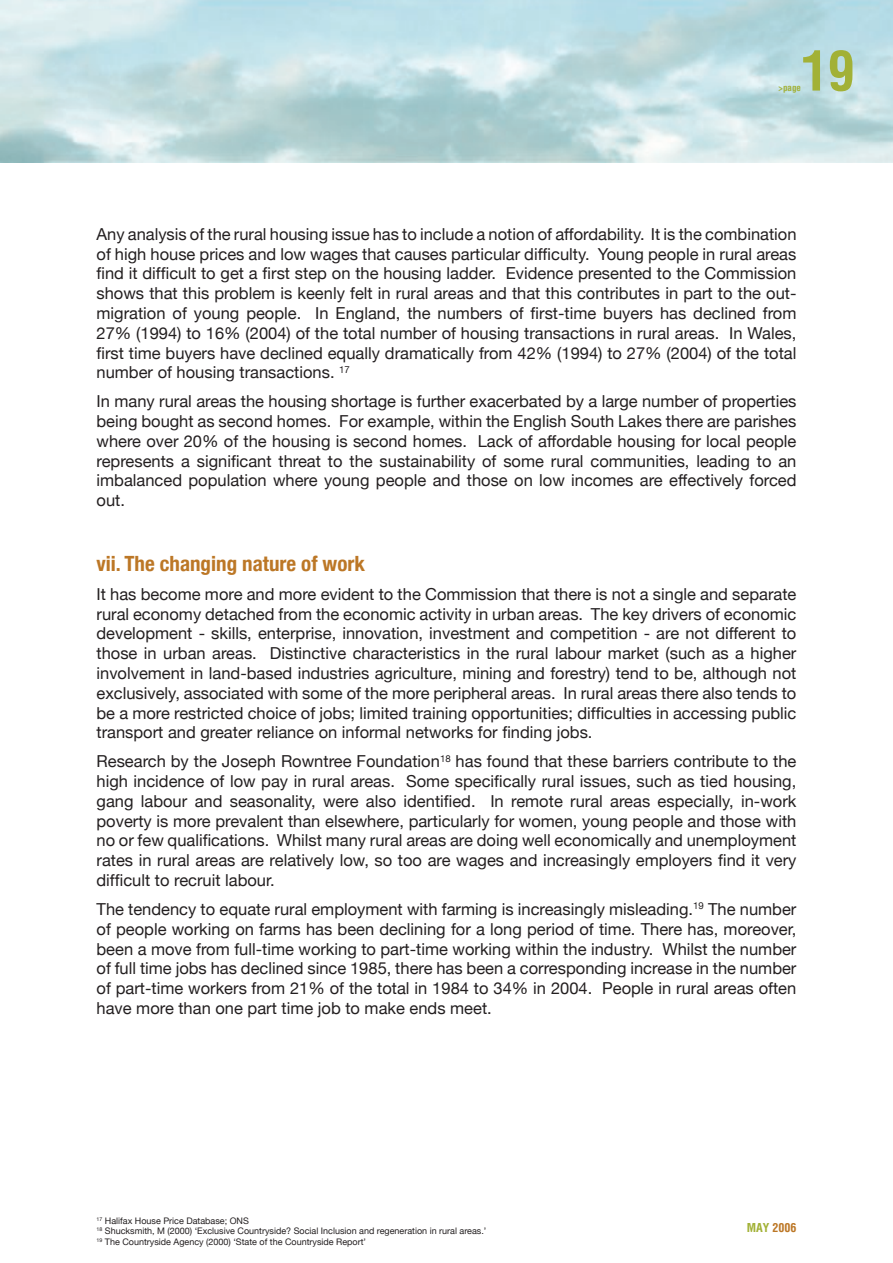
<style>
.page{position:relative;width:893px;height:1263px;background:#fff}
.page>*{position:absolute;margin:0;border:0;box-sizing:border-box;transform-origin:0 0}
.t1{font:700 condensed 54px "Helvetica";color:#a2b136}
.t2{font:700 condensed 21px "Helvetica Neue";color:#bc7726}
.t3{font:16.5px/19.8px "Helvetica Neue";color:#231f20;text-align:justify}
.t4{font:700 condensed 12px "Helvetica";color:#bc7726}
.t5{font:9px/10.8px "Helvetica Neue";color:#231f20}
.t6{font:700 condensed 9px "Helvetica";color:#a2b136}
.s1{color:#a2b136}
</style>
<div class="page">
<h1 class="t1" style="left:801px;top:35px;width:55px">19</h1>
<p class="t6" style="left:778px;top:81px;width:24px">&gt;page</p>
<p class="t3" style="left:97px;top:224px;width:701px">Any analysis of the rural housing issue has to include a notion of affordability. It is the combination of high house prices and low wages that causes particular difficulty. Young people in rural areas find it difficult to get a first step on the housing ladder. Evidence presented to the Commission shows that this problem is keenly felt in rural areas and that this contributes in part to the out&shy;migration of young people. In England, the numbers of first-time buyers has declined from 27% (1994) to 16% (2004) of the total number of housing transactions in rural areas. In Wales, first time buyers have declined equally dramatically from 42% (1994) to 27% (2004) of the total number of housing transactions. <sup>17</sup></p>
<p class="t3" style="left:97px;top:391px;width:701px">In many rural areas the housing shortage is further exacerbated by a large number of properties being bought as second homes. For example, within the English South Lakes there are parishes where over 20% of the housing is second homes. Lack of affordable housing for local people represents a significant threat to the sustainability of some rural communities, leading to an imbalanced population where young people and those on low incomes are effectively forced out.</p>
<p class="t2" style="left:97px;top:551px;width:270px">vii. The changing nature of work</p>
<p class="t3" style="left:97px;top:584px;width:701px">It has become more and more evident to the Commission that there is not a single and separate rural economy detached from the economic activity in urban areas. The key drivers of economic development - skills, enterprise, innovation, investment and competition - are not different to those in urban areas. Distinctive characteristics in the rural labour market (such as a higher involvement in land-based industries agriculture, mining and forestry) tend to be, although not exclusively, associated with some of the more peripheral areas. In rural areas there also tends to be a more restricted choice of jobs; limited training opportunities; difficulties in accessing public transport and greater reliance on informal networks for finding jobs.</p>
<p class="t3" style="left:97px;top:751px;width:701px">Research by the Joseph Rowntree Foundation<sup>18</sup> has found that these barriers contribute to the high incidence of low pay in rural areas. Some specifically rural issues, such as tied housing, gang labour and seasonality, were also identified. In remote rural areas especially, in-work poverty is more prevalent than elsewhere, particularly for women, young people and those with no or few qualifications. Whilst many rural areas are doing well economically and unemployment rates in rural areas are relatively low, so too are wages and increasingly employers find it very difficult to recruit labour.</p>
<p class="t3" style="left:97px;top:899px;width:701px">The tendency to equate rural employment with farming is increasingly misleading.<sup>19</sup> The number of people working on farms has been declining for a long period of time. There has, moreover, been a move from full-time working to part-time working within the industry. Whilst the number of full time jobs has declined since 1985, there has been a corresponding increase in the number of part-time workers from 21% of the total in 1984 to 34% in 2004. People in rural areas often have more than one part time job to make ends meet.</p>
<p class="t5" style="left:97px;top:1215px;width:391px"><sup>17</sup> Halifax House Price Database; ONS<br><sup>18</sup> Shucksmith, M (2000) ‘Exclusive Countryside? Social Inclusion and regeneration in rural areas.’<br><sup>19</sup> The Countryside Agency (2000) ‘State of the Countryside Report’</p>
<p class="t4" style="left:747px;top:1219px;width:51px"><span class="s1">MAY</span> 2006</p>
</div>
